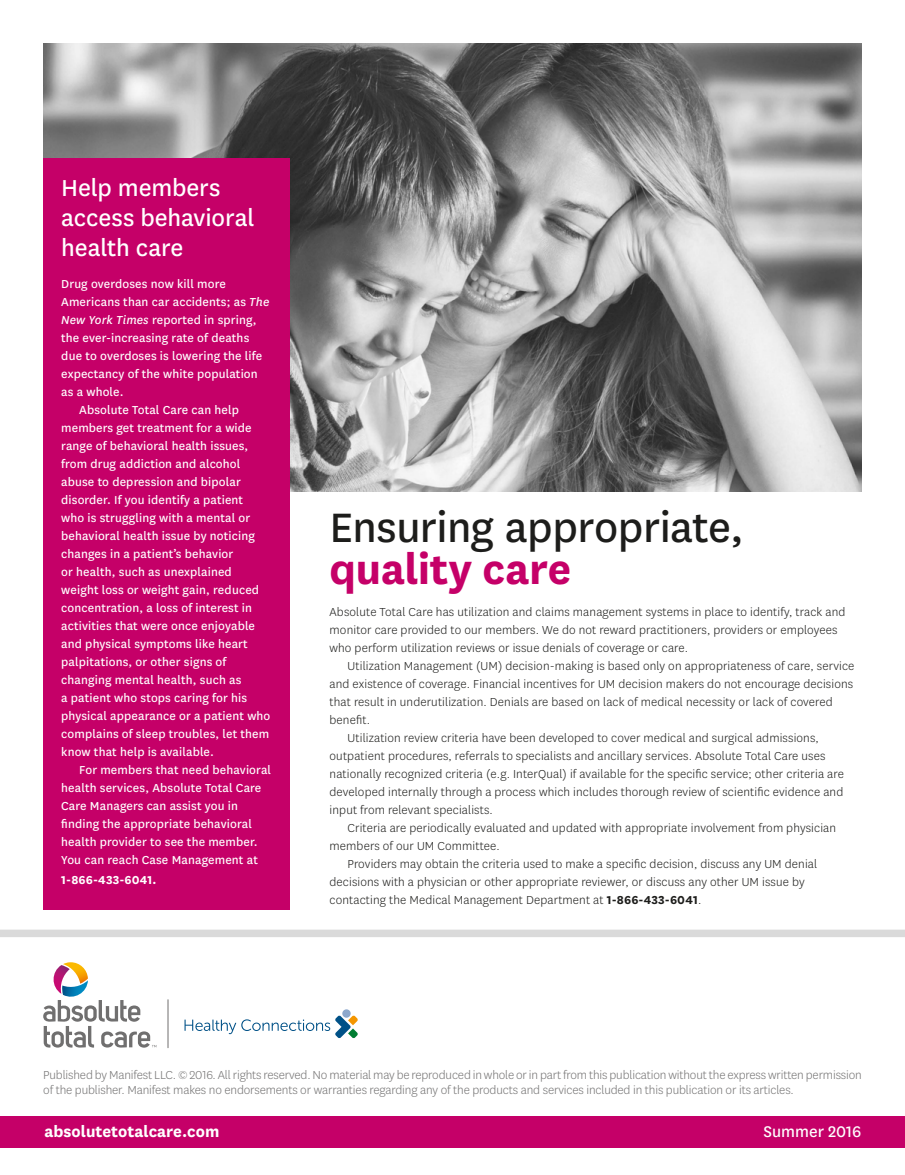
<style>
.page{position:relative;width:905px;height:1175px;background:#fff}
.page>*{position:absolute;margin:0;border:0;box-sizing:border-box;transform-origin:0 0}
.t1{font:48px "Centene Sans";letter-spacing:-.01em;color:#1d1d1b}
.t2{font:700 48px "Centene Sans";letter-spacing:-.01em;color:#c50068}
.t3{font:27px/30px "Centene Sans";letter-spacing:-.005em;color:#fff}
.t4{font:700 18px "Centene Sans";color:#fff}
.t5{font:18px "Centene Sans";color:#fff}
.t6{font:300 13.5px/18px "Centene Sans";letter-spacing:.01em;color:#1d1d1b}
.t7{font:13.5px "Centene Sans";letter-spacing:.01em;color:#fff}
.t8{font:300 13.5px/15px "Centene Sans";letter-spacing:-.01em;color:#747373}
.t9{font:700 13.5px "Centene Sans";letter-spacing:.01em;color:#fff}
.s1{font-style:italic}
.s2{font-weight:700}
</style>
<div class="page">
<div style="left:0;top:1116px;width:905px;height:31px;background:#c50068"></div>
<div style="left:0;top:929px;width:905px;height:8px;background:#dadada"></div>
<svg style="left:43px;top:962px;width:113px;height:86px"></svg>
<div style="left:342px;top:1009px;width:8px;height:8px;background:#8da8cc;border-radius:50%"></div>
<svg style="left:184px;top:1015px;width:174px;height:23px"></svg>
<hr style="left:168px;top:999px;width:1px;height:48px;background:#706f6f">
<img style="left:43px;top:43px;width:818px;height:448px">
<div style="left:43px;top:158px;width:247px;height:751px;background:#c50068"></div>
<h2 class="t3" style="left:61px;top:172px;width:195px">Help members access behavioral health care</h2>
<p class="t7" style="left:61px;top:275px;width:166px">Drug overdoses now kill more</p>
<p class="t7" style="left:61px;top:293px;width:209px">Americans than car accidents; as <span class="s1">The</span></p>
<p class="t7" style="left:61px;top:311px;width:197px"><span class="s1">New York Times</span> reported in spring,</p>
<p class="t7" style="left:61px;top:329px;width:189px">the ever-increasing rate of deaths</p>
<p class="t7" style="left:61px;top:347px;width:202px">due to overdoses is lowering the life</p>
<p class="t7" style="left:61px;top:365px;width:198px">expectancy of the white population</p>
<p class="t7" style="left:61px;top:383px;width:64px">as a whole.</p>
<p class="t7" style="left:79px;top:401px;width:161px">Absolute Total Care can help</p>
<p class="t7" style="left:61px;top:419px;width:192px">members get treatment for a wide</p>
<p class="t7" style="left:61px;top:437px;width:189px">range of behavioral health issues,</p>
<p class="t7" style="left:61px;top:454px;width:181px">from drug addiction and alcohol</p>
<p class="t7" style="left:61px;top:472px;width:181px">abuse to depression and bipolar</p>
<p class="t7" style="left:61px;top:490px;width:183px">disorder. If you identify a patient</p>
<p class="t7" style="left:61px;top:508px;width:190px">who is struggling with a mental or</p>
<p class="t7" style="left:61px;top:526px;width:195px">behavioral health issue by noticing</p>
<p class="t7" style="left:61px;top:544px;width:174px">changes in a patient’s behavior</p>
<p class="t7" style="left:61px;top:562px;width:172px">or health, such as unexplained</p>
<p class="t7" style="left:61px;top:580px;width:199px">weight loss or weight gain, reduced</p>
<p class="t7" style="left:61px;top:598px;width:192px">concentration, a loss of interest in</p>
<p class="t7" style="left:61px;top:616px;width:195px">activities that were once enjoyable</p>
<p class="t7" style="left:61px;top:634px;width:188px">and physical symptoms like heart</p>
<p class="t7" style="left:61px;top:652px;width:167px">palpitations, or other signs of</p>
<p class="t7" style="left:61px;top:670px;width:182px">changing mental health, such as</p>
<p class="t7" style="left:61px;top:688px;width:187px">a patient who stops caring for his</p>
<p class="t7" style="left:61px;top:706px;width:211px">physical appearance or a patient who</p>
<p class="t7" style="left:61px;top:724px;width:209px">complains of sleep troubles, let them</p>
<p class="t7" style="left:61px;top:742px;width:154px">know that help is available.</p>
<p class="t7" style="left:79px;top:760px;width:193px">For members that need behavioral</p>
<p class="t7" style="left:61px;top:778px;width:202px">health services, Absolute Total Care</p>
<p class="t7" style="left:61px;top:796px;width:178px">Care Managers can assist you in</p>
<p class="t7" style="left:61px;top:814px;width:192px">finding the appropriate behavioral</p>
<p class="t7" style="left:61px;top:832px;width:198px">health provider to see the member.</p>
<p class="t7" style="left:61px;top:850px;width:198px">You can reach Case Management at</p>
<p class="t9" style="left:61px;top:870px;width:97px">1-866-433-6041.</p>
<h1 class="t1" style="left:329px;top:495px;width:416px">Ensuring appropriate,</h1>
<h1 class="t2" style="left:329px;top:535px;width:243px">quality care</h1>
<p class="t6" style="left:329px;top:602px;width:517px">Absolute Total Care has utilization and claims management systems in place to identify, track and monitor care provided to our members. We do not reward practitioners, providers or employees who perform utilization reviews or issue denials of coverage or care.</p>
<p class="t6" style="left:347px;top:656px;width:508px">Utilization Management (UM) decision-making is based only on appropriateness of care, service</p>
<p class="t6" style="left:329px;top:674px;width:525px">and existence of coverage. Financial incentives for UM decision makers do not encourage decisions</p>
<p class="t6" style="left:329px;top:692px;width:504px">that result in underutilization. Denials are based on lack of medical necessity or lack of covered</p>
<p class="t6" style="left:329px;top:710px;width:42px">benefit.</p>
<p class="t6" style="left:347px;top:728px;width:473px">Utilization review criteria have been developed to cover medical and surgical admissions,</p>
<p class="t6" style="left:329px;top:746px;width:497px">outpatient procedures, referrals to specialists and ancillary services. Absolute Total Care uses</p>
<p class="t6" style="left:329px;top:764px;width:515px">nationally recognized criteria (e.g. InterQual) if available for the specific service; other criteria are</p>
<p class="t6" style="left:329px;top:782px;width:515px">developed internally through a process which includes thorough review of scientific evidence and</p>
<p class="t6" style="left:329px;top:800px;width:165px">input from relevant specialists.</p>
<p class="t6" style="left:347px;top:818px;width:490px">Criteria are periodically evaluated and updated with appropriate involvement from physician</p>
<p class="t6" style="left:329px;top:836px;width:172px">members of our UM Committee.</p>
<p class="t6" style="left:347px;top:854px;width:471px">Providers may obtain the criteria used to make a specific decision, discuss any UM denial</p>
<p class="t6" style="left:329px;top:872px;width:476px">decisions with a physician or other appropriate reviewer, or discuss any other UM issue by</p>
<p class="t6" style="left:329px;top:890px;width:373px">contacting the Medical Management Department at <span class="s2">1-866-433-6041</span>.</p>
<p class="t8" style="left:43px;top:1067px;width:820px">Published by Manifest LLC. © 2016. All rights reserved. No material may be reproduced in whole or in part from this publication without the express written permission of the publisher. Manifest makes no endorsements or warranties regarding any of the products and services included in this publication or its articles.</p>
<h3 class="t4" style="left:44px;top:1118px;width:176px">absolutetotalcare.com</h3>
<h3 class="t5" style="left:763px;top:1119px;width:99px">Summer 2016</h3>
</div>
